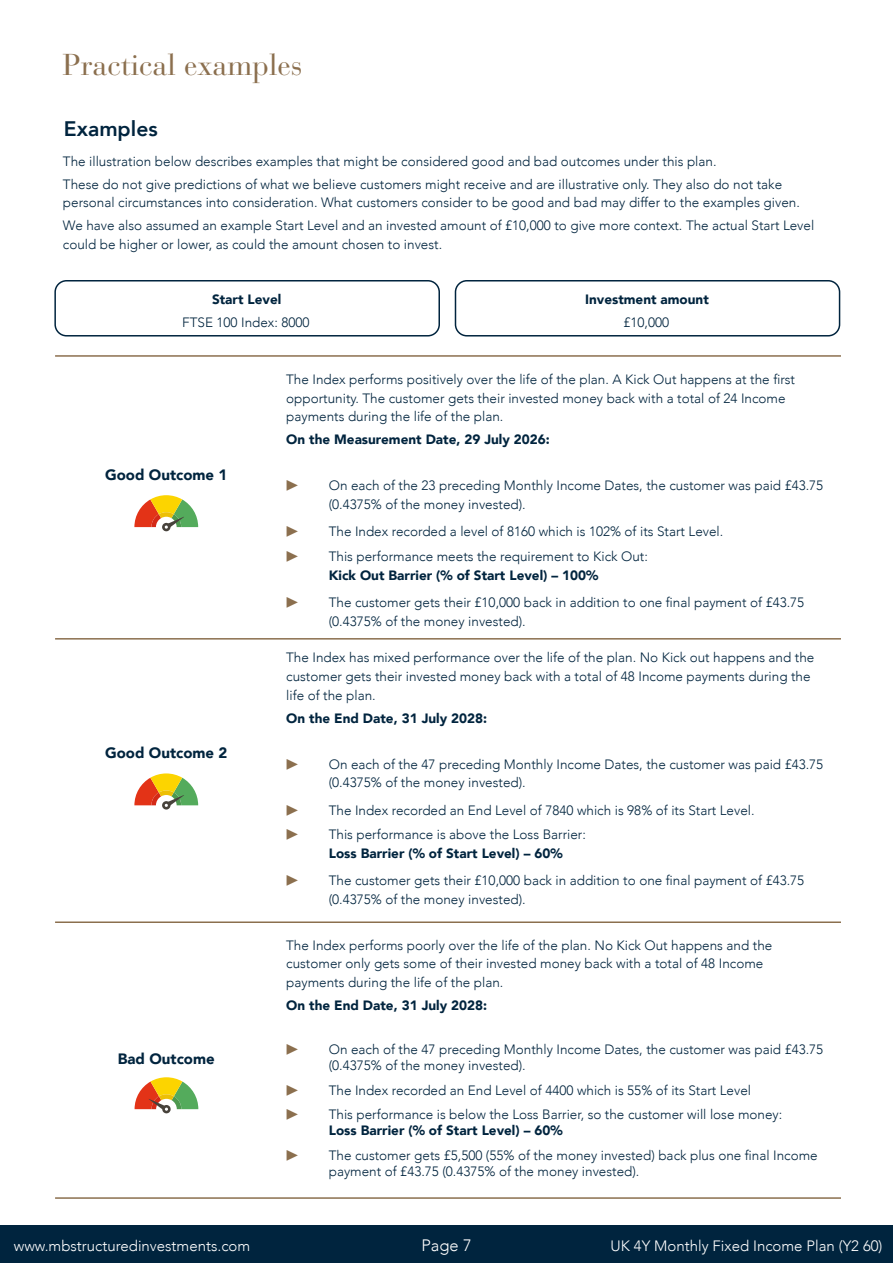
<style>
.page{position:relative;width:893px;height:1263px;background:#fff}
.page>*{position:absolute;margin:0;border:0;box-sizing:border-box;transform-origin:0 0}
.t1{font:30px "Bauer Bodoni Std";color:#8b6f4e}
.t2{font:800 21px "Avenir";color:#00243e}
.t3{font:300 16.5px "Avenir";color:#fff}
.t4{font:300 15px "Avenir";color:#fff}
.t5{font:900 15px "Avenir";color:#00243e}
.t6{font:300 13.5px/18.8px "Avenir";color:#00243e}
.t7{font:900 13.5px "Avenir";color:#00243e}
.t8{font:13.5px "Source Sans Pro";color:#8b6f4e}
</style>
<div class="page">
<div style="left:0;top:1225px;width:893px;height:38px;background:#00243e"></div>
<div style="left:54px;top:280px;width:386px;height:56px;border:2px solid #00243e;border-radius:11px"></div>
<div style="left:455px;top:280px;width:385px;height:56px;border:2px solid #00243e;border-radius:11px"></div>
<svg style="left:134px;top:495px;width:64px;height:35px"></svg>
<svg style="left:134px;top:773px;width:64px;height:35px"></svg>
<hr style="left:55px;top:355px;width:786px;height:2px;background:#8b6f4e">
<hr style="left:55px;top:638px;width:786px;height:1px;background:#8b6f4e">
<hr style="left:55px;top:921px;width:786px;height:2px;background:#8b6f4e">
<hr style="left:55px;top:1197px;width:786px;height:2px;background:#8b6f4e">
<svg style="left:135px;top:1077px;width:63px;height:37px"></svg>
<h1 class="t1" style="left:63px;top:47px;width:241px">Practical examples</h1>
<h2 class="t2" style="left:64px;top:112px;width:95px">Examples</h2>
<p class="t6" style="left:63px;top:150px;width:721px;line-height:23px">The illustration below describes examples that might be considered good and bad outcomes under this plan.<br>These do not give predictions of what we believe customers might receive and are illustrative only. They also do not take</p>
<p class="t6" style="left:63px;top:191px;width:753px;line-height:23px">personal circumstances into consideration. What customers consider to be good and bad may differ to the examples given.<br>We have also assumed an example Start Level and an invested amount of £10,000 to give more context. The actual Start Level</p>
<p class="t6" style="left:63px;top:235px;width:381px">could be higher or lower, as could the amount chosen to invest.</p>
<p class="t7" style="left:212px;top:287px;width:71px">Start Level</p>
<p class="t6" style="left:182px;top:312px;width:129px">FTSE 100 Index: 8000</p>
<p class="t7" style="left:585px;top:287px;width:125px">Investment amount</p>
<p class="t6" style="left:623px;top:312px;width:47px">£10,000</p>
<p class="t5" style="left:105px;top:462px;width:124px">Good Outcome 1</p>
<p class="t5" style="left:105px;top:740px;width:124px">Good Outcome 2</p>
<p class="t5" style="left:118px;top:1046px;width:98px">Bad Outcome</p>
<p class="t6" style="left:286px;top:370px;width:510px">The Index performs positively over the life of the plan. A Kick Out happens at the first opportunity. The customer gets their invested money back with a total of 24 Income payments during the life of the plan.</p>
<p class="t7" style="left:286px;top:428px;width:265px">On the Measurement Date, 29 July 2026:</p>
<p class="t8" style="left:286px;top:477px;width:14px">▶</p>
<p class="t6" style="left:329px;top:476px;width:496px">On each of the 23 preceding Monthly Income Dates, the customer was paid £43.75 (0.4375% of the money invested).</p>
<p class="t8" style="left:286px;top:523px;width:14px">▶</p>
<p class="t6" style="left:329px;top:522px;width:396px">The Index recorded a level of 8160 which is 102% of its Start Level.</p>
<p class="t8" style="left:286px;top:548px;width:14px">▶</p>
<p class="t6" style="left:329px;top:547px;width:321px">This performance meets the requirement to Kick Out:</p>
<p class="t7" style="left:329px;top:563px;width:271px">Kick Out Barrier (% of Start Level) – 100%</p>
<p class="t8" style="left:286px;top:594px;width:14px">▶</p>
<p class="t6" style="left:329px;top:593px;width:477px">The customer gets their £10,000 back in addition to one final payment of £43.75 (0.4375% of the money invested).</p>
<p class="t6" style="left:286px;top:648px;width:530px">The Index has mixed performance over the life of the plan. No Kick out happens and the customer gets their invested money back with a total of 48 Income payments during the life of the plan.</p>
<p class="t7" style="left:286px;top:706px;width:202px">On the End Date, 31 July 2028:</p>
<p class="t8" style="left:286px;top:755px;width:14px">▶</p>
<p class="t6" style="left:329px;top:754px;width:496px">On each of the 47 preceding Monthly Income Dates, the customer was paid £43.75 (0.4375% of the money invested).</p>
<p class="t8" style="left:286px;top:801px;width:14px">▶</p>
<p class="t6" style="left:329px;top:800px;width:427px">The Index recorded an End Level of 7840 which is 98% of its Start Level.</p>
<p class="t8" style="left:286px;top:826px;width:14px">▶</p>
<p class="t6" style="left:329px;top:825px;width:259px">This performance is above the Loss Barrier:</p>
<p class="t7" style="left:329px;top:842px;width:235px">Loss Barrier (% of Start Level) – 60%</p>
<p class="t8" style="left:286px;top:872px;width:14px">▶</p>
<p class="t6" style="left:329px;top:871px;width:477px">The customer gets their £10,000 back in addition to one final payment of £43.75 (0.4375% of the money invested).</p>
<p class="t6" style="left:286px;top:936px;width:488px">The Index performs poorly over the life of the plan. No Kick Out happens and the customer only gets some of their invested money back with a total of 48 Income payments during the life of the plan.</p>
<p class="t7" style="left:286px;top:994px;width:202px">On the End Date, 31 July 2028:</p>
<p class="t8" style="left:286px;top:1040px;width:14px">▶</p>
<p class="t6" style="left:329px;top:1041px;width:496px;line-height:16.2px">On each of the 47 preceding Monthly Income Dates, the customer was paid £43.75 (0.4375% of the money invested).</p>
<p class="t8" style="left:286px;top:1081px;width:14px">▶</p>
<p class="t6" style="left:329px;top:1080px;width:424px">The Index recorded an End Level of 4400 which is 55% of its Start Level</p>
<p class="t8" style="left:286px;top:1106px;width:14px">▶</p>
<p class="t6" style="left:329px;top:1105px;width:455px">This performance is below the Loss Barrier, so the customer will lose money:</p>
<p class="t7" style="left:329px;top:1119px;width:235px">Loss Barrier (% of Start Level) – 60%</p>
<p class="t8" style="left:286px;top:1147px;width:14px">▶</p>
<p class="t6" style="left:329px;top:1147px;width:490px;line-height:16.2px">The customer gets £5,500 (55% of the money invested) back plus one final Income payment of £43.75 (0.4375% of the money invested).</p>
<p class="t4" style="left:14px;top:1237px;width:238px">www.mbstructuredinvestments.com</p>
<p class="t3" style="left:421px;top:1236px;width:52px">Page 7</p>
<p class="t4" style="left:611px;top:1237px;width:273px">UK 4Y Monthly Fixed Income Plan (Y2 60)</p>
</div>
